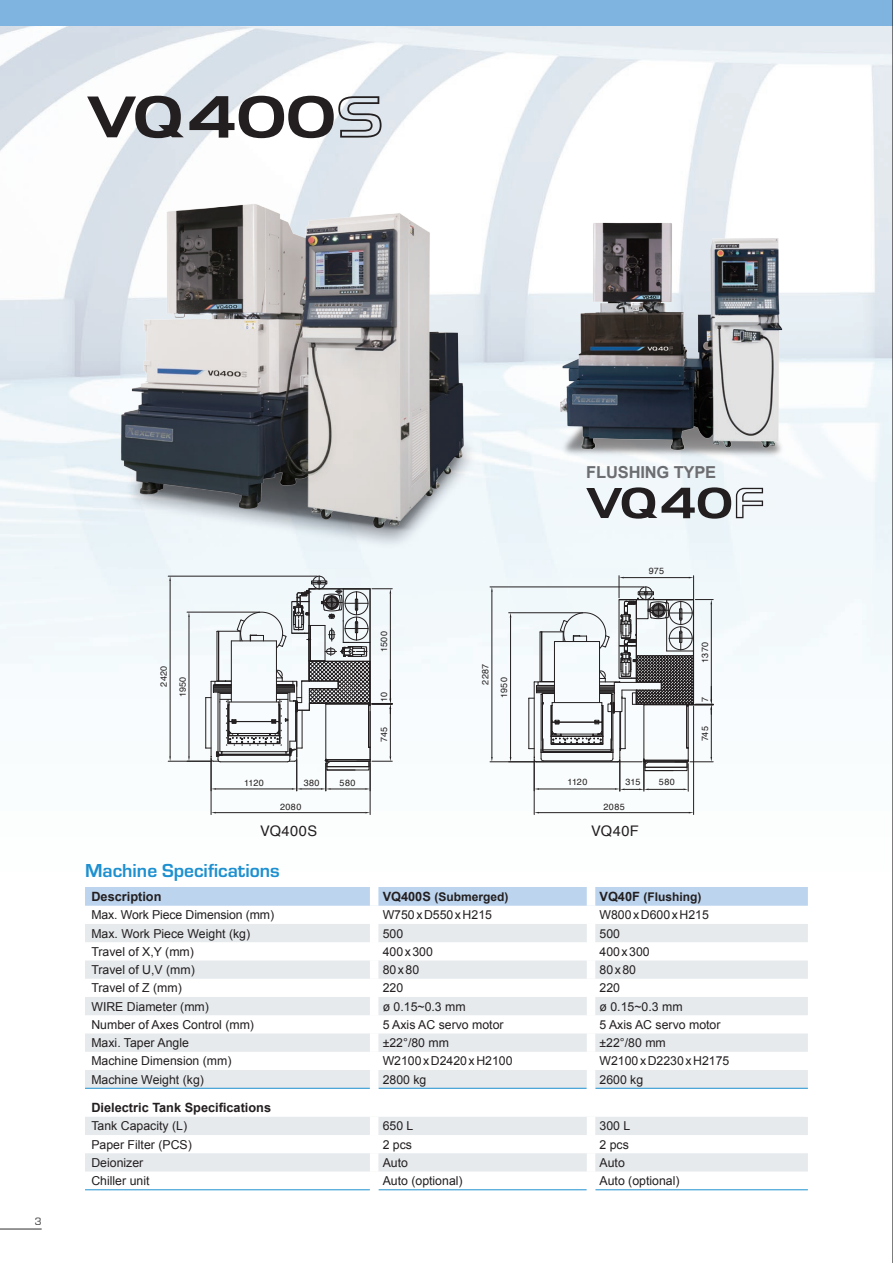
<style>
.page{position:relative;width:893px;height:1263px;background:#fff}
.page>*{position:absolute;margin:0;border:0;box-sizing:border-box;transform-origin:0 0}
.t1{font:700 19.5px "Eurostile T";color:#1d90d0}
.t2{font:700 16.5px "Arial";letter-spacing:-.01em;color:#6c6d70}
.t3{font:14.55px "Helvetica";letter-spacing:.03em;color:#231f20}
.t4{font:700 12.75px "Arial";color:#231f20}
.t5{font:12.3px "Arial";color:#231f20}
.t6{font:700 12px "Arial";color:#231f20}
.t7{font:10.95px "Eurostile";color:#312f30}
.t8{font:9px/19.2px "Helvetica";letter-spacing:.04em;color:#231f20}
.s1{font-size:12.75px}
</style>
<div class="page">
<img style="left:0;top:26px;width:892px;height:1203px">
<svg style="left:586px;top:487px;width:177px;height:32px"></svg>
<div style="left:0;top:0;width:893px;height:26px;background:#7fb3e0"></div>
<img style="left:85px;top:161px;width:411px;height:388px">
<img style="left:545px;top:207px;width:263px;height:263px">
<hr style="left:490px;top:761px;width:152px;height:1px;background:#231f20">
<hr style="left:490px;top:587px;width:154px;height:1px;background:#231f20">
<hr style="left:492px;top:592px;width:1px;height:165px;background:#231f20">
<hr style="left:534px;top:760px;width:1px;height:54px;background:#231f20">
<hr style="left:693px;top:706px;width:1px;height:108px;background:#231f20">
<hr style="left:539px;top:812px;width:150px;height:1px;background:#231f20">
<svg style="left:509px;top:576px;width:204px;height:215px"></svg>
<hr style="left:211px;top:758px;width:1px;height:56px;background:#231f20">
<hr style="left:370px;top:711px;width:1px;height:103px;background:#231f20">
<hr style="left:216px;top:812px;width:149px;height:1px;background:#231f20">
<hr style="left:168px;top:761px;width:43px;height:1px;background:#231f20">
<hr style="left:168px;top:576px;width:149px;height:1px;background:#231f20">
<hr style="left:170px;top:581px;width:1px;height:175px;background:#231f20">
<svg style="left:187px;top:576px;width:205px;height:215px"></svg>
<svg style="left:87px;top:96px;width:295px;height:42px"></svg>
<div style="left:85px;top:887px;width:723px;height:19px;background:#bcd4ee"></div>
<svg style="left:85px;top:924px;width:723px;height:211px;fill:#e7ebee"></svg>
<div style="left:85px;top:1153px;width:723px;height:18px;background:#e6eaed"></div>
<hr style="left:85px;top:1189px;width:285px;height:1px;background:#1d90d0">
<hr style="left:378px;top:1189px;width:209px;height:1px;background:#1d90d0">
<hr style="left:595px;top:1189px;width:213px;height:1px;background:#1d90d0">
<hr style="left:85px;top:1088px;width:285px;height:1px;background:#1d90d0">
<hr style="left:378px;top:1088px;width:209px;height:1px;background:#1d90d0">
<hr style="left:595px;top:1088px;width:213px;height:1px;background:#1d90d0">
<div style="left:804px;top:1098px;width:8px;height:19px;background:#fff"></div>
<div style="left:370px;top:887px;width:8px;height:19px;background:#fff"></div>
<div style="left:587px;top:887px;width:8px;height:19px;background:#fff"></div>
<div style="left:370px;top:906px;width:8px;height:18px;background:#fff"></div>
<div style="left:587px;top:906px;width:8px;height:18px;background:#fff"></div>
<div style="left:370px;top:924px;width:8px;height:18px;background:#fff"></div>
<div style="left:587px;top:924px;width:8px;height:18px;background:#fff"></div>
<div style="left:370px;top:942px;width:8px;height:18px;background:#fff"></div>
<div style="left:587px;top:942px;width:8px;height:18px;background:#fff"></div>
<div style="left:370px;top:960px;width:8px;height:19px;background:#fff"></div>
<div style="left:587px;top:960px;width:8px;height:19px;background:#fff"></div>
<div style="left:370px;top:979px;width:8px;height:18px;background:#fff"></div>
<div style="left:587px;top:979px;width:8px;height:18px;background:#fff"></div>
<div style="left:370px;top:997px;width:8px;height:18px;background:#fff"></div>
<div style="left:587px;top:997px;width:8px;height:18px;background:#fff"></div>
<div style="left:370px;top:1015px;width:8px;height:18px;background:#fff"></div>
<div style="left:587px;top:1015px;width:8px;height:18px;background:#fff"></div>
<div style="left:370px;top:1033px;width:8px;height:19px;background:#fff"></div>
<div style="left:587px;top:1033px;width:8px;height:19px;background:#fff"></div>
<div style="left:370px;top:1052px;width:8px;height:18px;background:#fff"></div>
<div style="left:587px;top:1052px;width:8px;height:18px;background:#fff"></div>
<div style="left:370px;top:1070px;width:8px;height:18px;background:#fff"></div>
<div style="left:587px;top:1070px;width:8px;height:18px;background:#fff"></div>
<div style="left:370px;top:1088px;width:8px;height:10px;background:#fff"></div>
<div style="left:587px;top:1088px;width:8px;height:10px;background:#fff"></div>
<div style="left:370px;top:1117px;width:8px;height:18px;background:#fff"></div>
<div style="left:587px;top:1117px;width:8px;height:18px;background:#fff"></div>
<div style="left:370px;top:1135px;width:8px;height:18px;background:#fff"></div>
<div style="left:587px;top:1135px;width:8px;height:18px;background:#fff"></div>
<div style="left:370px;top:1153px;width:8px;height:18px;background:#fff"></div>
<div style="left:587px;top:1153px;width:8px;height:18px;background:#fff"></div>
<div style="left:370px;top:1171px;width:8px;height:19px;background:#fff"></div>
<div style="left:587px;top:1171px;width:8px;height:19px;background:#fff"></div>
<div style="left:370px;top:1190px;width:8px;height:20px;background:#fff"></div>
<div style="left:587px;top:1190px;width:8px;height:20px;background:#fff"></div>
<hr style="left:0;top:1229px;width:42px;height:1px;background:#312f30">
<hr style="left:892px;top:0;width:1px;height:1263px;background:#231f20">
<p class="t7" style="left:35px;top:1216px;width:8px">3</p>
<h2 class="t2" style="left:586px;top:461px;width:132px">FLUSHING TYPE</h2>
<p class="t8" style="left:154px;top:697px;width:33px;text-indent:11px;rotate:-90deg">2420<br>1950</p>
<p class="t8" style="left:244px;top:773px;width:21px">1120</p>
<p class="t8" style="left:340px;top:773px;width:17px">580</p>
<p class="t8" style="left:280px;top:797px;width:23px">2080</p>
<p class="t8" style="left:304px;top:773px;width:17px">380</p>
<p class="t8" style="left:375px;top:652px;width:22px;rotate:-90deg">1500</p>
<p class="t8" style="left:375px;top:702px;width:11px;rotate:-90deg">10</p>
<p class="t8" style="left:375px;top:742px;width:17px;rotate:-90deg">745</p>
<p class="t8" style="left:476px;top:685px;width:23px;rotate:-90deg">2287</p>
<p class="t8" style="left:495px;top:698px;width:22px;rotate:-90deg">1950</p>
<p class="t8" style="left:649px;top:562px;width:17px">975</p>
<p class="t8" style="left:568px;top:773px;width:21px">1120</p>
<p class="t8" style="left:659px;top:773px;width:17px">580</p>
<p class="t8" style="left:604px;top:797px;width:23px">2085</p>
<p class="t8" style="left:625px;top:773px;width:16px">315</p>
<p class="t3" style="left:260px;top:819px;width:58px">VQ400S</p>
<p class="t3" style="left:591px;top:819px;width:49px">VQ40F</p>
<p class="t8" style="left:696px;top:662px;width:22px;rotate:-90deg">1370</p>
<p class="t8" style="left:696px;top:702px;width:7px;rotate:-90deg">7</p>
<p class="t8" style="left:696px;top:741px;width:17px;rotate:-90deg">745</p>
<h1 class="t1" style="left:85px;top:859px;width:196px">Machine Specifications</h1>
<p class="t4" style="left:91px;top:888px;width:72px">Description</p>
<p class="t6" style="left:383px;top:889px;width:127px"><span class="s1">VQ400S</span> (Submerged)</p>
<p class="t6" style="left:600px;top:889px;width:103px"><span class="s1">VQ40F</span> (Flushing)</p>
<p class="t5" style="left:91px;top:907px;width:184px">Max. Work Piece Dimension (mm)</p>
<p class="t5" style="left:383px;top:907px;width:111px">W750xD550xH215</p>
<p class="t5" style="left:600px;top:907px;width:111px">W800xD600xH215</p>
<p class="t5" style="left:91px;top:925px;width:160px">Max. Work Piece Weight (kg)</p>
<p class="t5" style="left:383px;top:925px;width:22px">500</p>
<p class="t5" style="left:600px;top:925px;width:22px">500</p>
<p class="t5" style="left:91px;top:943px;width:104px">Travel of X,Y (mm)</p>
<p class="t5" style="left:383px;top:943px;width:52px">400x300</p>
<p class="t5" style="left:600px;top:943px;width:52px">400x300</p>
<p class="t5" style="left:91px;top:962px;width:105px">Travel of U,V (mm)</p>
<p class="t5" style="left:383px;top:962px;width:38px">80x80</p>
<p class="t5" style="left:600px;top:962px;width:38px">80x80</p>
<p class="t5" style="left:91px;top:980px;width:92px">Travel of Z (mm)</p>
<p class="t5" style="left:383px;top:980px;width:22px">220</p>
<p class="t5" style="left:600px;top:980px;width:22px">220</p>
<p class="t5" style="left:91px;top:998px;width:119px">WIRE Diameter (mm)</p>
<p class="t5" style="left:383px;top:998px;width:85px">ø 0.15~0.3 mm</p>
<p class="t5" style="left:600px;top:998px;width:85px">ø 0.15~0.3 mm</p>
<p class="t5" style="left:91px;top:1016px;width:164px">Number of Axes Control (mm)</p>
<p class="t5" style="left:383px;top:1016px;width:122px">5 Axis AC servo motor</p>
<p class="t5" style="left:600px;top:1016px;width:122px">5 Axis AC servo motor</p>
<p class="t5" style="left:91px;top:1035px;width:99px">Maxi. Taper Angle</p>
<p class="t5" style="left:383px;top:1035px;width:68px">±22°/80 mm</p>
<p class="t5" style="left:600px;top:1035px;width:68px">±22°/80 mm</p>
<p class="t5" style="left:91px;top:1053px;width:142px">Machine Dimension (mm)</p>
<p class="t5" style="left:383px;top:1053px;width:131px">W2100xD2420xH2100</p>
<p class="t5" style="left:600px;top:1053px;width:131px">W2100xD2230xH2175</p>
<p class="t5" style="left:91px;top:1071px;width:114px">Machine Weight (kg)</p>
<p class="t5" style="left:383px;top:1071px;width:45px">2800 kg</p>
<p class="t5" style="left:600px;top:1071px;width:45px">2600 kg</p>
<p class="t4" style="left:91px;top:1099px;width:181px">Dielectric Tank Specifications</p>
<p class="t5" style="left:91px;top:1118px;width:97px">Tank Capacity (L)</p>
<p class="t5" style="left:383px;top:1118px;width:32px">650 L</p>
<p class="t5" style="left:600px;top:1118px;width:32px">300 L</p>
<p class="t5" style="left:91px;top:1136px;width:102px">Paper Filter (PCS)</p>
<p class="t5" style="left:383px;top:1136px;width:31px">2 pcs</p>
<p class="t5" style="left:600px;top:1136px;width:31px">2 pcs</p>
<p class="t5" style="left:91px;top:1154px;width:53px">Deionizer</p>
<p class="t5" style="left:383px;top:1154px;width:27px">Auto</p>
<p class="t5" style="left:600px;top:1154px;width:27px">Auto</p>
<p class="t5" style="left:91px;top:1173px;width:60px">Chiller unit</p>
<p class="t5" style="left:383px;top:1173px;width:81px">Auto (optional)</p>
<p class="t5" style="left:600px;top:1173px;width:81px">Auto (optional)</p>
<p class="t8" style="left:383px;top:975px;width:22px;rotate:-90deg">1370</p>
<p class="t8" style="left:142px;top:996px;width:23px;rotate:-90deg">2287</p>
<p class="t8" style="left:162px;top:1010px;width:22px;rotate:-90deg">1950</p>
<p class="t8" style="left:383px;top:1014px;width:7px;rotate:-90deg">7</p>
<p class="t8" style="left:383px;top:1052px;width:17px;rotate:-90deg">745</p>
<p class="t8" style="left:142px;top:1086px;width:16px;rotate:-90deg">115</p>
<p class="t3" style="left:581px;top:1132px;width:58px">VQ500S</p>
</div>
